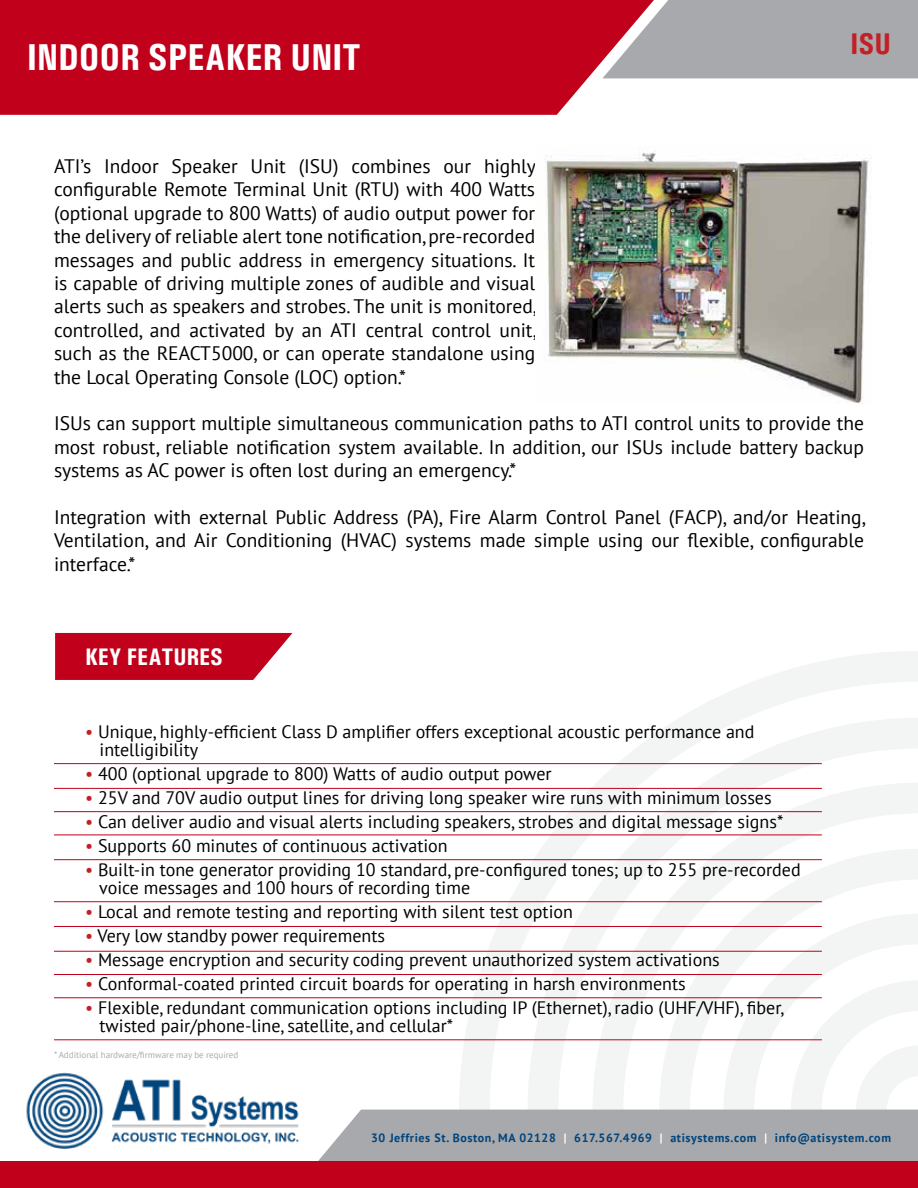
<style>
.page{position:relative;width:918px;height:1188px;background:#fff}
.page>*{position:absolute;margin:0;border:0;box-sizing:border-box;transform-origin:0 0}
.t1{font:700 condensed 37.5px "Univers";color:#fff}
.t2{font:700 condensed 30px "Univers";color:#c22026}
.t3{font:700 condensed 24px "Univers";color:#fff}
.t4{font:19.5px/23.4px "PT Sans";color:#000;text-align:justify}
.t5{font:18px/18px "PT Sans";color:#000}
.t6{font:700 12px "PT Sans";letter-spacing:.05em;color:#00447c}
.t7{font:9px "PT Sans";color:#a7a9ac}
.s1{color:#c22026}
.s2{color:#fff}
</style>
<div class="page">
<svg style="left:459px;top:651px;width:459px;height:459px"></svg>
<img style="left:26px;top:1072px;width:272px;height:77px">
<svg style="left:296px;top:1110px;width:622px;height:51px;background:#adaeb1"></svg>
<div style="left:0;top:0;width:654px;height:115px;background:#c1001b"></div>
<svg style="left:602px;top:0;width:316px;height:78px;background:#aca1a5"></svg>
<div style="left:0;top:1161px;width:918px;height:27px;background:#c1001b"></div>
<svg style="left:55px;top:633px;width:237px;height:47px;background:#c6142d"></svg>
<hr style="left:54px;top:763px;width:768px;height:1px;background:#c1001b">
<hr style="left:54px;top:788px;width:768px;height:1px;background:#c1001b">
<hr style="left:54px;top:811px;width:768px;height:1px;background:#c1001b">
<hr style="left:54px;top:835px;width:768px;height:1px;background:#c1001b">
<hr style="left:54px;top:859px;width:768px;height:1px;background:#c1001b">
<hr style="left:54px;top:901px;width:768px;height:1px;background:#c1001b">
<hr style="left:54px;top:926px;width:768px;height:1px;background:#c1001b">
<hr style="left:54px;top:951px;width:768px;height:1px;background:#c1001b">
<hr style="left:54px;top:974px;width:768px;height:1px;background:#c1001b">
<hr style="left:54px;top:998px;width:768px;height:1px;background:#c1001b">
<hr style="left:54px;top:1040px;width:768px;height:1px;background:#c1001b">
<img style="left:546px;top:152px;width:325px;height:251px">
<h1 class="t1" style="left:27px;top:34px;width:335px">INDOOR SPEAKER UNIT</h1>
<h2 class="t2" style="left:851px;top:26px;width:42px">ISU</h2>
<p class="t4" style="left:54px;top:154px;width:484px">ATI’s Indoor Speaker Unit (ISU) combines our highly configurable Remote Terminal Unit (RTU) with 400 Watts (optional upgrade to 800 Watts) of audio output power for the delivery of reliable alert tone notification, pre-recorded messages and public address in emergency situations. It is capable of driving multiple zones of audible and visual alerts such as speakers and strobes. The unit is monitored, controlled, and activated by an ATI central control unit, such as the REACT5000, or can operate standalone using the Local Operating Console (LOC) option.*</p>
<p class="t4" style="left:54px;top:411px;width:812px">ISUs can support multiple simultaneous communication paths to ATI control units to provide the most robust, reliable notification system available. In addition, our ISUs include battery backup systems as AC power is often lost during an emergency.*</p>
<p class="t4" style="left:54px;top:505px;width:813px">Integration with external Public Address (PA), Fire Alarm Control Panel (FACP), and/or Heating, Ventilation, and Air Conditioning (HVAC) systems made simple using our flexible, configurable interface.*</p>
<p class="t3" style="left:85px;top:642px;width:140px">KEY FEATURES</p>
<p class="t5" style="left:100px;top:723px;width:656px;text-indent:-14px"><span class="s1">•</span> Unique, highly-efficient Class D amplifier offers exceptional acoustic performance and intelligibility</p>
<p class="t5" style="left:85px;top:765px;width:468px"><span class="s1">•</span> 400 (optional upgrade to 800) Watts of audio output power</p>
<p class="t5" style="left:85px;top:789px;width:688px"><span class="s1">•</span> 25V and 70V audio output lines for driving long speaker wire runs with minimum losses</p>
<p class="t5" style="left:85px;top:813px;width:700px"><span class="s1">•</span> Can deliver audio and visual alerts including speakers, strobes and digital message signs*</p>
<p class="t5" style="left:85px;top:837px;width:364px"><span class="s1">•</span> Supports 60 minutes of continuous activation</p>
<p class="t5" style="left:99px;top:861px;width:703px;text-indent:-14px"><span class="s1">•</span> Built-in tone generator providing 10 standard, pre-configured tones; up to 255 pre-recorded voice messages and 100 hours of recording time</p>
<p class="t5" style="left:85px;top:903px;width:489px"><span class="s1">•</span> Local and remote testing and reporting with silent test option</p>
<p class="t5" style="left:85px;top:927px;width:301px"><span class="s1">•</span> Very low standby power requirements</p>
<p class="t5" style="left:85px;top:951px;width:636px"><span class="s1">•</span> Message encryption and security coding prevent unauthorized system activations</p>
<p class="t5" style="left:85px;top:975px;width:602px"><span class="s1">•</span> Conformal-coated printed circuit boards for operating in harsh environments</p>
<p class="t5" style="left:100px;top:999px;width:686px;text-indent:-14px"><span class="s1">•</span> Flexible, redundant communication options including IP (Ethernet), radio (UHF/VHF), fiber, twisted pair/phone-line, satellite, and cellular*</p>
<p class="t7" style="left:54px;top:1049px;width:186px">* Additional hardware/firmware may be required</p>
<p class="t6" style="left:371px;top:1130px;width:521px">30 Jeffries St. Boston, MA 02128 <span class="s2">|</span> 617.567.4969 <span class="s2">|</span> atisystems.com <span class="s2">|</span> info@atisystem.com</p>
</div>
